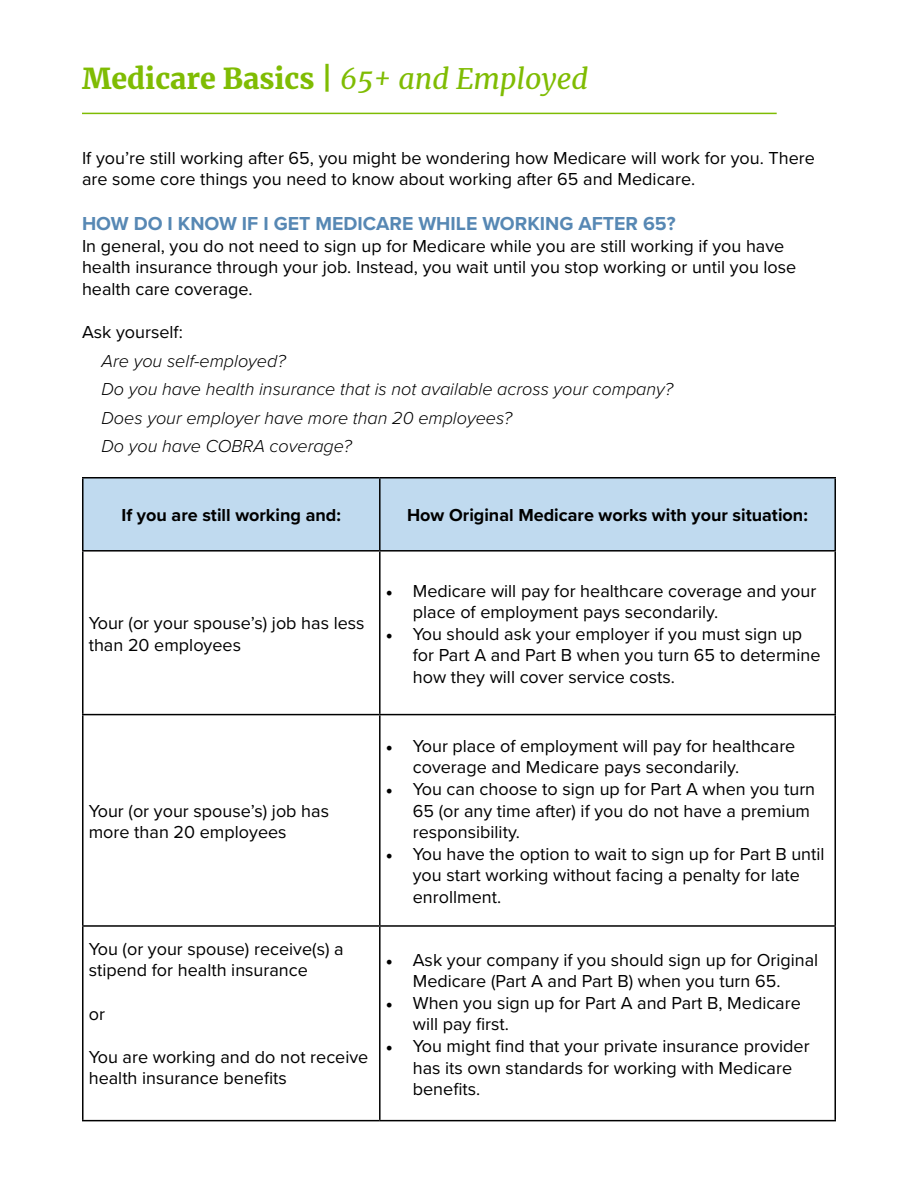
<style>
.page{position:relative;width:918px;height:1188px;background:#fff}
.page>*{position:absolute;margin:0;border:0;box-sizing:border-box;transform-origin:0 0}
.t1{font:900 28.5px "Merriweather";color:#7fbc03}
.t2{font:700 19.5px "Proxima Nova";color:#5788b4}
.t3{font:18px/21.6px "Proxima Nova";color:#000}
.t4{font:italic 300 18px/28.5px "Proxima Nova";color:#000}
.t5{font:700 18px "Proxima Nova";color:#000}
.s1{font-weight:400;font-style:italic}
.s2{font-family:"Minion Pro"}
</style>
<div class="page">
<hr style="left:82px;top:113px;width:695px;height:1px;background:#7fbc03">
<div style="left:83px;top:478px;width:752px;height:72px;background:#c0daef"></div>
<hr style="left:82px;top:477px;width:298px;height:1px;background:#000">
<hr style="left:82px;top:479px;width:2px;height:71px;background:#000">
<hr style="left:380px;top:477px;width:456px;height:1px;background:#000">
<hr style="left:379px;top:479px;width:2px;height:71px;background:#000">
<hr style="left:834px;top:479px;width:2px;height:71px;background:#000">
<hr style="left:82px;top:550px;width:298px;height:2px;background:#000">
<hr style="left:82px;top:552px;width:2px;height:162px;background:#000">
<hr style="left:380px;top:550px;width:456px;height:2px;background:#000">
<hr style="left:379px;top:552px;width:2px;height:162px;background:#000">
<hr style="left:834px;top:552px;width:2px;height:162px;background:#000">
<hr style="left:82px;top:714px;width:298px;height:1px;background:#000">
<hr style="left:82px;top:715px;width:2px;height:210px;background:#000">
<hr style="left:380px;top:714px;width:456px;height:1px;background:#000">
<hr style="left:379px;top:715px;width:2px;height:210px;background:#000">
<hr style="left:834px;top:715px;width:2px;height:210px;background:#000">
<hr style="left:82px;top:925px;width:298px;height:2px;background:#000">
<hr style="left:82px;top:927px;width:2px;height:193px;background:#000">
<hr style="left:380px;top:925px;width:456px;height:2px;background:#000">
<hr style="left:379px;top:927px;width:2px;height:193px;background:#000">
<hr style="left:834px;top:927px;width:2px;height:193px;background:#000">
<hr style="left:82px;top:1120px;width:298px;height:1px;background:#000">
<hr style="left:380px;top:1120px;width:456px;height:1px;background:#000">
<h1 class="t1" style="left:82px;top:59px;width:508px">Medicare Basics | <span class="s1">65+ and Employed</span></h1>
<p class="t3" style="left:82px;top:146px;width:734px">If you’re still working after 65, you might be wondering how Medicare will work for you. There are some core things you need to know about working after 65 and Medicare.</p>
<p class="t2" style="left:82px;top:209px;width:595px">HOW DO I KNOW IF I GET MEDICARE WHILE WORKING AFTER 65?</p>
<p class="t3" style="left:82px;top:234px;width:716px">In general, you do not need to sign up for Medicare while you are still working if you have health insurance through your job. Instead, you wait until you stop working or until you lose health care coverage.</p>
<p class="t3" style="left:82px;top:321px;width:102px">Ask yourself:</p>
<p class="t4" style="left:102px;top:345px;width:573px">Are you self-employed?<br>Do you have health insurance that is not available across your company?<br>Does your employer have more than 20 employees?<br>Do you have COBRA coverage?</p>
<p class="t5" style="left:122px;top:502px;width:221px">If you are still working and:</p>
<p class="t5" style="left:407px;top:502px;width:402px">How Original Medicare works with your situation:</p>
<p class="t3" style="left:89px;top:611px;width:277px">Your (or your spouse’s) job has less than 20 employees</p>
<p class="t3" style="left:413px;top:579px;width:405px;text-indent:-27px"><span class="s2">•</span> Medicare will pay for healthcare coverage and your place of employment pays secondarily.</p>
<p class="t3" style="left:413px;top:622px;width:409px;text-indent:-27px"><span class="s2">•</span> You should ask your employer if you must sign up for Part A and Part B when you turn 65 to determine how they will cover service costs.</p>
<p class="t3" style="left:89px;top:799px;width:242px">Your (or your spouse’s) job has more than 20 employees</p>
<p class="t3" style="left:89px;top:937px;width:256px">You (or your spouse) receive(s) a stipend for health insurance</p>
<p class="t3" style="left:89px;top:1002px;width:18px">or</p>
<p class="t3" style="left:89px;top:1045px;width:281px">You are working and do not receive health insurance benefits</p>
<p class="t3" style="left:413px;top:734px;width:384px;text-indent:-27px"><span class="s2">•</span> Your place of employment will pay for healthcare coverage and Medicare pays secondarily.</p>
<p class="t3" style="left:413px;top:777px;width:404px;text-indent:-27px"><span class="s2">•</span> You can choose to sign up for Part A when you turn<br>65 (or any time after) if you do not have a premium responsibility.</p>
<p class="t3" style="left:413px;top:842px;width:413px;text-indent:-27px"><span class="s2">•</span> You have the option to wait to sign up for Part B until you start working without facing a penalty for late enrollment.</p>
<p class="t3" style="left:386px;top:948px;width:434px;text-align:center"><span class="s2">•</span> Ask your company if you should sign up for Original<br>Medicare (Part A and Part B) when you turn 65.</p>
<p class="t3" style="left:413px;top:991px;width:390px;text-indent:-27px"><span class="s2">•</span> When you sign up for Part A and Part B, Medicare will pay first.</p>
<p class="t3" style="left:413px;top:1034px;width:398px;text-indent:-27px"><span class="s2">•</span> You might find that your private insurance provider has its own standards for working with Medicare benefits.</p>
</div>
